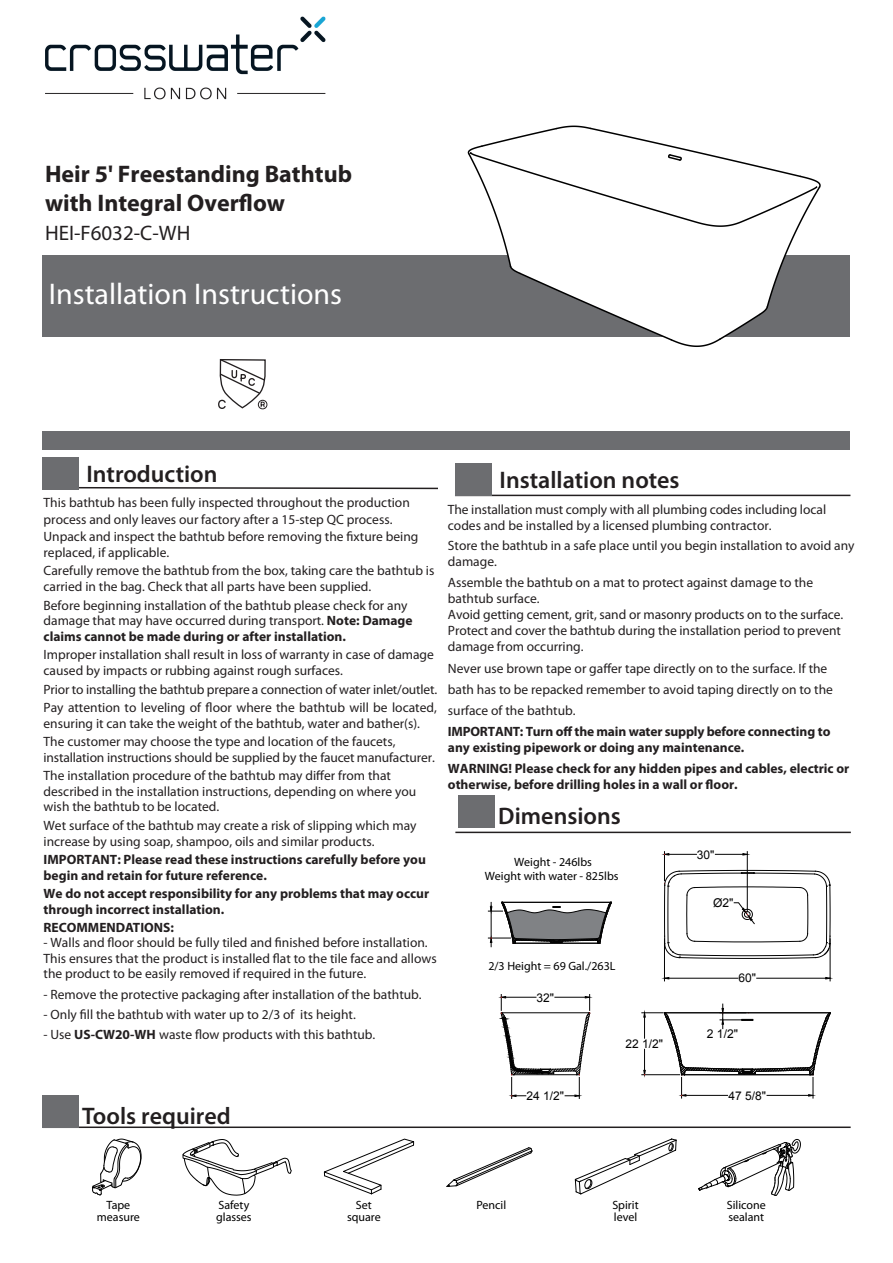
<style>
.page{position:relative;width:893px;height:1263px;background:#fff}
.page>*{position:absolute;margin:0;border:0;box-sizing:border-box;transform-origin:0 0}
.t1{font:30px "Myriad Pro";color:#fff}
.t2{font:600 24px "Myriad Pro";color:#231f20}
.t3{font:700 24px/29.2px "Myriad Pro";color:#231f20}
.t4{font:21px "Myriad Pro";color:#231f20}
.t5{font:13.5px/16.2px "Myriad Pro";color:#231f20}
.t6{font:700 13.5px/16.2px "Myriad Pro";color:#231f20}
.t7{font:12.15px "Arial";color:#030303}
.t8{font:12px/12px "Myriad Pro";color:#000;text-align:center}
.t9{font:12px "Arial";color:#030303}
.s1{font-weight:700}
</style>
<div class="page">
<div style="left:43px;top:431px;width:807px;height:18px;background:#6c6d70"></div>
<div style="left:43px;top:255px;width:807px;height:81px;background:#6c6d70"></div>
<div style="left:258px;top:400px;width:9px;height:9px;border:1px solid #231f20;border-radius:50%"></div>
<svg style="left:218px;top:359px;width:48px;height:51px"></svg>
<svg style="left:467px;top:125px;width:354px;height:222px"></svg>
<svg style="left:182px;top:1139px;width:110px;height:57px"></svg>
<svg style="left:323px;top:1138px;width:92px;height:57px"></svg>
<svg style="left:574px;top:1138px;width:103px;height:57px"></svg>
<svg style="left:92px;top:1138px;width:50px;height:58px"></svg>
<svg style="left:446px;top:1147px;width:87px;height:40px"></svg>
<svg style="left:698px;top:1139px;width:103px;height:57px"></svg>
<hr style="left:43px;top:1126px;width:808px;height:2px;background:#231f20">
<div style="left:43px;top:1096px;width:36px;height:32px;background:#6c6d70"></div>
<hr style="left:455px;top:495px;width:395px;height:1px;background:#231f20">
<div style="left:455px;top:464px;width:36px;height:32px;background:#6c6d70"></div>
<hr style="left:455px;top:832px;width:396px;height:1px;background:#231f20">
<div style="left:458px;top:795px;width:36px;height:33px;background:#6c6d70"></div>
<svg style="left:42px;top:486px;width:396px;height:4px"></svg>
<div style="left:43px;top:458px;width:36px;height:32px;background:#6c6d70"></div>
<img style="left:45px;top:16px;width:281px;height:84px">
<svg style="left:488px;top:901px;width:124px;height:46px"></svg>
<svg style="left:498px;top:994px;width:95px;height:104px"></svg>
<hr style="left:664px;top:939px;width:1px;height:42px;background:#030303">
<hr style="left:830px;top:939px;width:1px;height:42px;background:#030303">
<hr style="left:669px;top:978px;width:69px;height:1px;background:#030303">
<hr style="left:757px;top:978px;width:69px;height:1px;background:#030303">
<svg style="left:661px;top:977px;width:9px;height:3px"></svg>
<svg style="left:661px;top:852px;width:170px;height:107px"></svg>
<svg style="left:825px;top:977px;width:8px;height:3px"></svg>
<svg style="left:642px;top:1004px;width:189px;height:94px"></svg>
<h2 class="t3" style="left:45px;top:160px;width:308px">Heir 5' Freestanding Bathtub with Integral Overflow</h2>
<h3 class="t4" style="left:45px;top:220px;width:147px">HEI-F6032-C-WH</h3>
<h1 class="t1" style="left:49px;top:277px;width:295px">Installation Instructions</h1>
<h2 class="t2" style="left:86px;top:461px;width:132px">Introduction</h2>
<p class="t5" style="left:44px;top:494px;width:368px;line-height:16.6px">This bathtub has been fully inspected throughout the production process and only leaves our factory after a 15-step QC process.</p>
<p class="t5" style="left:44px;top:529px;width:376px">Unpack and inspect the bathtub before removing the fixture being replaced, if applicable.</p>
<p class="t5" style="left:44px;top:563px;width:392px">Carefully remove the bathtub from the box, taking care the bathtub is carried in the bag. Check that all parts have been supplied.</p>
<p class="t5" style="left:44px;top:597px;width:371px;line-height:15.8px">Before beginning installation of the bathtub please check for any damage that may have occurred during transport. <span class="s1">Note: Damage claims cannot be made during or after installation.</span></p>
<p class="t5" style="left:44px;top:647px;width:392px;line-height:15.8px">Improper installation shall result in loss of warranty in case of damage caused by impacts or rubbing against rough surfaces.</p>
<p class="t5" style="left:44px;top:680px;width:395px;line-height:18.3px">Prior to installing the bathtub prepare a connection of water inlet/outlet.<br>Pay attention to leveling of floor where the bathtub will be located,</p>
<p class="t5" style="left:44px;top:714px;width:378px;line-height:18.3px">ensuring it can take the weight of the bathtub, water and bather(s).<br>The customer may choose the type and location of the faucets,</p>
<p class="t5" style="left:44px;top:748px;width:393px;line-height:18.3px">installation instructions should be supplied by the faucet manufacturer.<br>The installation procedure of the bathtub may differ from that</p>
<p class="t5" style="left:44px;top:783px;width:374px;line-height:15.8px">described in the installation instructions, depending on where you wish the bathtub to be located.</p>
<p class="t5" style="left:44px;top:818px;width:374px;line-height:15.8px">Wet surface of the bathtub may create a risk of slipping which may increase by using soap, shampoo, oils and similar products.</p>
<p class="t6" style="left:44px;top:851px;width:384px;line-height:15.8px">IMPORTANT: Please read these instructions carefully before you begin and retain for future reference.</p>
<p class="t6" style="left:44px;top:886px;width:387px;line-height:15.8px">We do not accept responsibility for any problems that may occur through incorrect installation.</p>
<p class="t6" style="left:44px;top:919px;width:132px">RECOMMENDATIONS:</p>
<p class="t5" style="left:44px;top:935px;width:395px;line-height:15.8px">- Walls and floor should be fully tiled and finished before installation.<br>This ensures that the product is installed flat to the tile face and allows the product to be easily removed if required in the future.</p>
<p class="t5" style="left:44px;top:986px;width:380px">- Remove the protective packaging after installation of the bathtub.</p>
<p class="t5" style="left:44px;top:1006px;width:314px">- Only fill the bathtub with water up to 2/3 of its height.</p>
<p class="t5" style="left:44px;top:1027px;width:333px">- Use <span class="s1">US-CW20-WH</span> waste flow products with this bathtub.</p>
<h2 class="t2" style="left:500px;top:467px;width:181px">Installation notes</h2>
<p class="t5" style="left:448px;top:501px;width:380px">The installation must comply with all plumbing codes including local codes and be installed by a licensed plumbing contractor.</p>
<p class="t5" style="left:448px;top:538px;width:408px">Store the bathtub in a safe place until you begin installation to avoid any damage.</p>
<p class="t5" style="left:448px;top:574px;width:397px">Assemble the bathtub on a mat to protect against damage to the bathtub surface.<br>Avoid getting cement, grit, sand or masonry products on to the surface.<br>Protect and cover the bathtub during the installation period to prevent damage from occurring.</p>
<p class="t5" style="left:448px;top:658px;width:387px;line-height:21.1px">Never use brown tape or gaffer tape directly on to the surface. If the bath has to be repacked remember to avoid taping directly on to the surface of the bathtub.</p>
<p class="t6" style="left:448px;top:724px;width:384px">IMPORTANT: Turn off the main water supply before connecting to any existing pipework or doing any maintenance.</p>
<p class="t6" style="left:448px;top:760px;width:403px">WARNING! Please check for any hidden pipes and cables, electric or otherwise, before drilling holes in a wall or floor.</p>
<h2 class="t2" style="left:498px;top:803px;width:124px">Dimensions</h2>
<p class="t8" style="left:485px;top:855px;width:135px;line-height:14.4px">Weight - 246lbs<br>Weight with water - 825lbs</p>
<p class="t8" style="left:488px;top:960px;width:129px">2/3 Height = 69 Gal./263L</p>
<p class="t9" style="left:537px;top:989px;width:19px">32"</p>
<p class="t9" style="left:625px;top:1036px;width:39px">22 1/2"</p>
<p class="t9" style="left:697px;top:846px;width:19px">30"</p>
<p class="t7" style="left:713px;top:895px;width:22px">Ø2"</p>
<p class="t9" style="left:738px;top:970px;width:19px">60"</p>
<p class="t7" style="left:707px;top:1026px;width:33px">2 1/2"</p>
<h2 class="t2" style="left:82px;top:1102px;width:150px">Tools required</h2>
<p class="t9" style="left:526px;top:1088px;width:39px">24 1/2"</p>
<p class="t9" style="left:728px;top:1088px;width:39px">47 5/8"</p>
<p class="t8" style="left:97px;top:1199px;width:44px">Tape measure</p>
<p class="t8" style="left:216px;top:1199px;width:37px;text-align:left">Safety glasses</p>
<p class="t8" style="left:347px;top:1199px;width:35px">Set square</p>
<p class="t8" style="left:476px;top:1199px;width:31px">Pencil</p>
<p class="t8" style="left:612px;top:1199px;width:28px;text-align:left">Spirit level</p>
<p class="t8" style="left:727px;top:1199px;width:40px;text-align:left">Silicone sealant</p>
</div>
